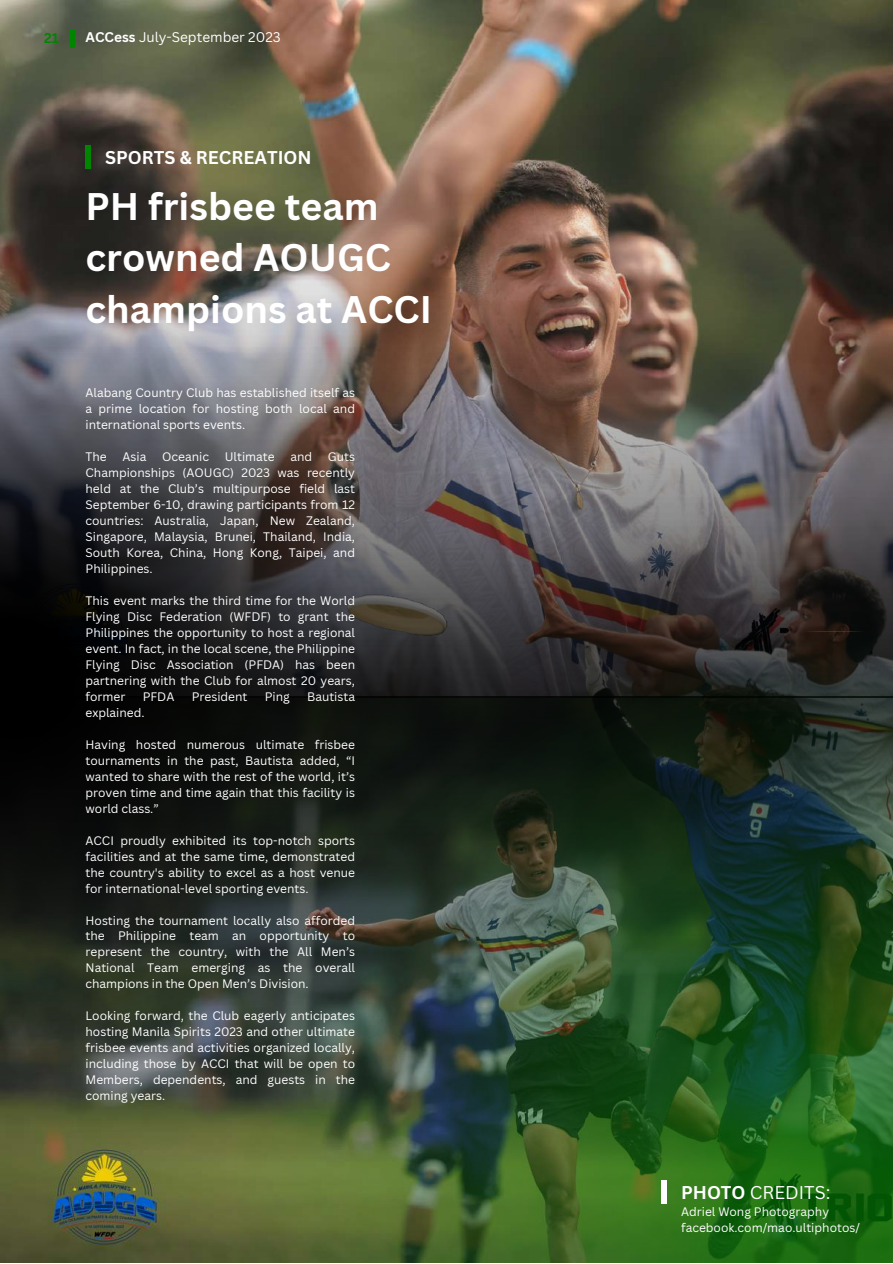
<style>
.page{position:relative;width:893px;height:1264px;background:#fff}
.page>*{position:absolute;margin:0;border:0;box-sizing:border-box;transform-origin:0 0}
.t1{font:700 37.35px/51.8px "Canva Sans";color:#fff}
.t2{font:700 18px "Canva Sans";color:#fff}
.t3{font:18px "Canva Sans";color:#fff}
.t4{font:13.65px "Canva Sans";color:#fff}
.t5{font:700 13.65px "Canva Sans";color:#008500}
.t6{font:12px/16px "Canva Sans";color:#fff;text-align:justify}
.s1{font-weight:700}
</style>
<div class="page">
<img style="left:0;top:0;width:892px;height:1253px">
<svg style="left:0;top:697px;width:111px;height:358px;background:#141812"></svg>
<img style="left:111px;top:697px;width:119px;height:565px">
<img style="left:0;top:139px;width:892px;height:558px">
<div style="left:70px;top:30px;width:5px;height:18px;background:#008500"></div>
<div style="left:85px;top:146px;width:6px;height:23px;background:#008500"></div>
<img style="left:230px;top:631px;width:662px;height:631px">
<div style="left:661px;top:1180px;width:5px;height:23px;background:#fff"></div>
<p class="t5" style="left:44px;top:28px;width:16px">21</p>
<p class="t4" style="left:85px;top:27px;width:197px"><span class="s1">ACCess</span> July-September 2023</p>
<h2 class="t2" style="left:105px;top:145px;width:208px">SPORTS &amp; RECREATION</h2>
<h1 class="t1" style="left:85px;top:179px;width:348px">PH frisbee team crowned AOUGC champions at ACCI</h1>
<p class="t6" style="left:85px;top:384px;width:271px">Alabang Country Club has established itself as a prime location for hosting both local and international sports events.</p>
<p class="t6" style="left:85px;top:448px;width:23px">The</p>
<p class="t6" style="left:122px;top:448px;width:25px">Asia</p>
<p class="t6" style="left:162px;top:448px;width:48px">Oceanic</p>
<p class="t6" style="left:225px;top:448px;width:51px">Ultimate</p>
<p class="t6" style="left:290px;top:448px;width:23px">and</p>
<p class="t6" style="left:85px;top:448px;width:271px;text-indent:242px">Guts Championships (AOUGC) 2023 was recently held at the Club’s multipurpose field last September 6-10, drawing participants from 12 countries: Australia, Japan, New Zealand, Singapore, Malaysia, Brunei, Thailand, India, South Korea, China, Hong Kong, Taipei, and Philippines.</p>
<p class="t6" style="left:85px;top:592px;width:271px">This event marks the third time for the World Flying Disc Federation (WFDF) to grant the Philippines the opportunity to host a regional event. In fact, in the local scene, the Philippine Flying Disc Association (PFDA) has been partnering with the Club for almost 20 years, former</p>
<p class="t6" style="left:143px;top:688px;width:33px">PFDA</p>
<p class="t6" style="left:192px;top:688px;width:57px">President</p>
<p class="t6" style="left:265px;top:688px;width:27px">Ping</p>
<p class="t6" style="left:307px;top:688px;width:49px">Bautista</p>
<p class="t6" style="left:85px;top:704px;width:61px">explained.</p>
<p class="t6" style="left:85px;top:736px;width:271px">Having hosted numerous ultimate frisbee tournaments in the past, Bautista added, “I wanted to share with the rest of the world, it’s proven time and time again that this facility is world class.”</p>
<p class="t6" style="left:85px;top:831px;width:271px">ACCI proudly exhibited its top-notch sports facilities and at the same time, demonstrated the country's ability to excel as a host venue for international-level sporting events.</p>
<p class="t6" style="left:85px;top:911px;width:271px">Hosting the tournament locally also afforded the Philippine team an opportunity to represent the country, with the All Men’s National Team emerging as the overall champions in the Open Men’s Division.</p>
<p class="t6" style="left:85px;top:1007px;width:271px">Looking forward, the Club eagerly anticipates hosting Manila Spirits 2023 and other ultimate frisbee events and activities organized locally, including those by ACCI that will be open to Members, dependents, and guests in the coming years.</p>
<h2 class="t3" style="left:681px;top:1179px;width:151px"><span class="s1">PHOTO</span> CREDITS:</h2>
<p class="t6" style="left:681px;top:1203px;width:180px">Adriel Wong Photography facebook.com/mao.ultiphotos/</p>
</div>
